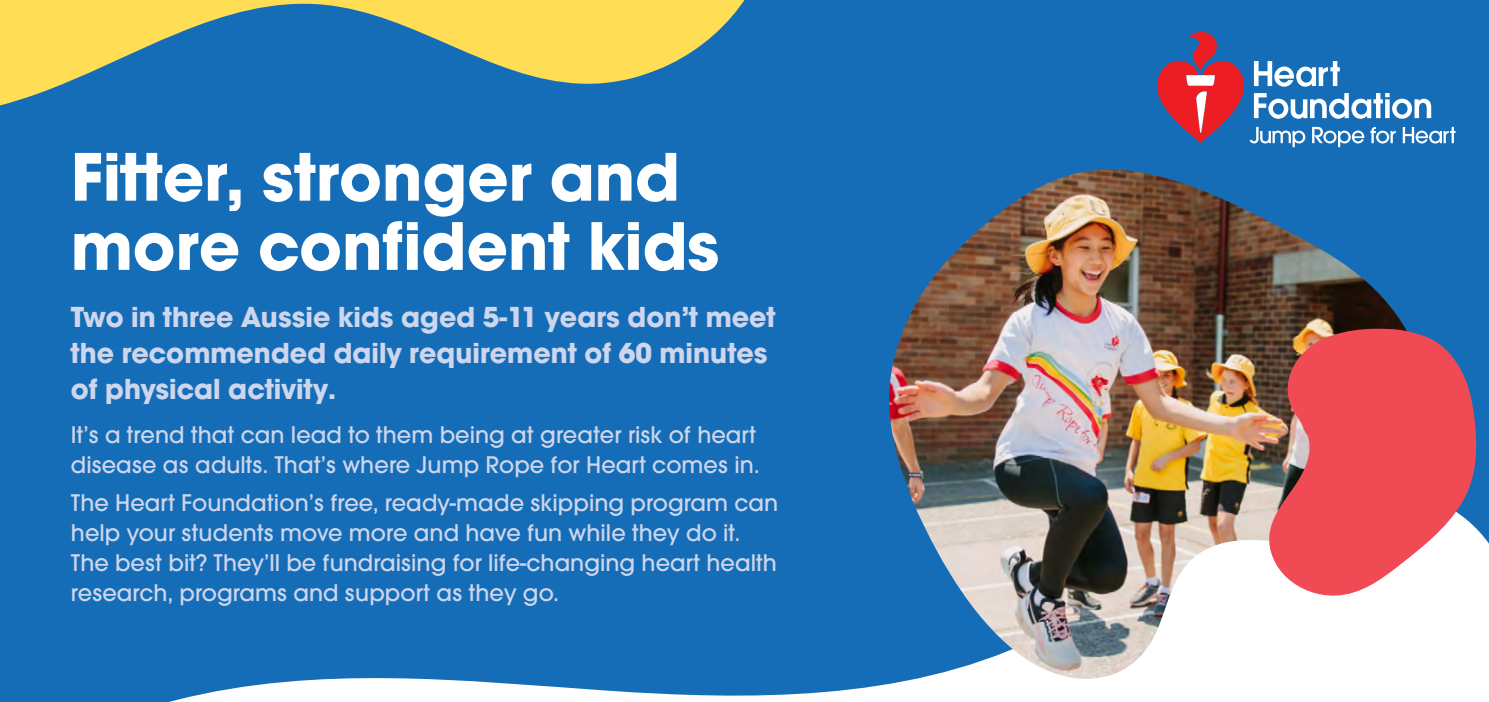
<style>
.page{position:relative;width:1489px;height:702px;background:#fff}
.page>*{position:absolute;margin:0;border:0;box-sizing:border-box;transform-origin:0 0}
.t1{font:700 71.25px/69.2px "Avalon";color:#fff}
.t2{font:700 30px/36px "Avalon";color:#cdd6ed}
.t3{font:500 25px/30px "Avalon";color:#cdd6ed}
</style>
<div class="page">
<div style="left:0;top:0;width:1488px;height:702px;background:#166db7"></div>
<svg style="left:169px;top:528px;width:1319px;height:174px"></svg>
<img style="left:880px;top:170px;width:557px;height:520px">
<svg style="left:1267px;top:327px;width:209px;height:269px;fill:#f04b54"></svg>
<svg style="left:1157px;top:32px;width:298px;height:115px"></svg>
<svg style="left:0;top:0;width:745px;height:106px"></svg>
<h1 class="t1" style="left:71px;top:141px;width:650px">Fitter, stronger and more confident kids</h1>
<p class="t2" style="left:71px;top:299px;width:706px">Two in three Aussie kids aged 5-11 years don’t meet the recommended daily requirement of 60 minutes of physical activity.</p>
<p class="t3" style="left:71px;top:420px;width:690px">It’s a trend that can lead to them being at greater risk of heart disease as adults. That’s where Jump Rope for Heart comes in.</p>
<p class="t3" style="left:71px;top:487px;width:708px">The Heart Foundation’s free, ready-made skipping program can help your students move more and have fun while they do it.<br>The best bit? They’ll be fundraising for life-changing heart health research, programs and support as they go.</p>
</div>
